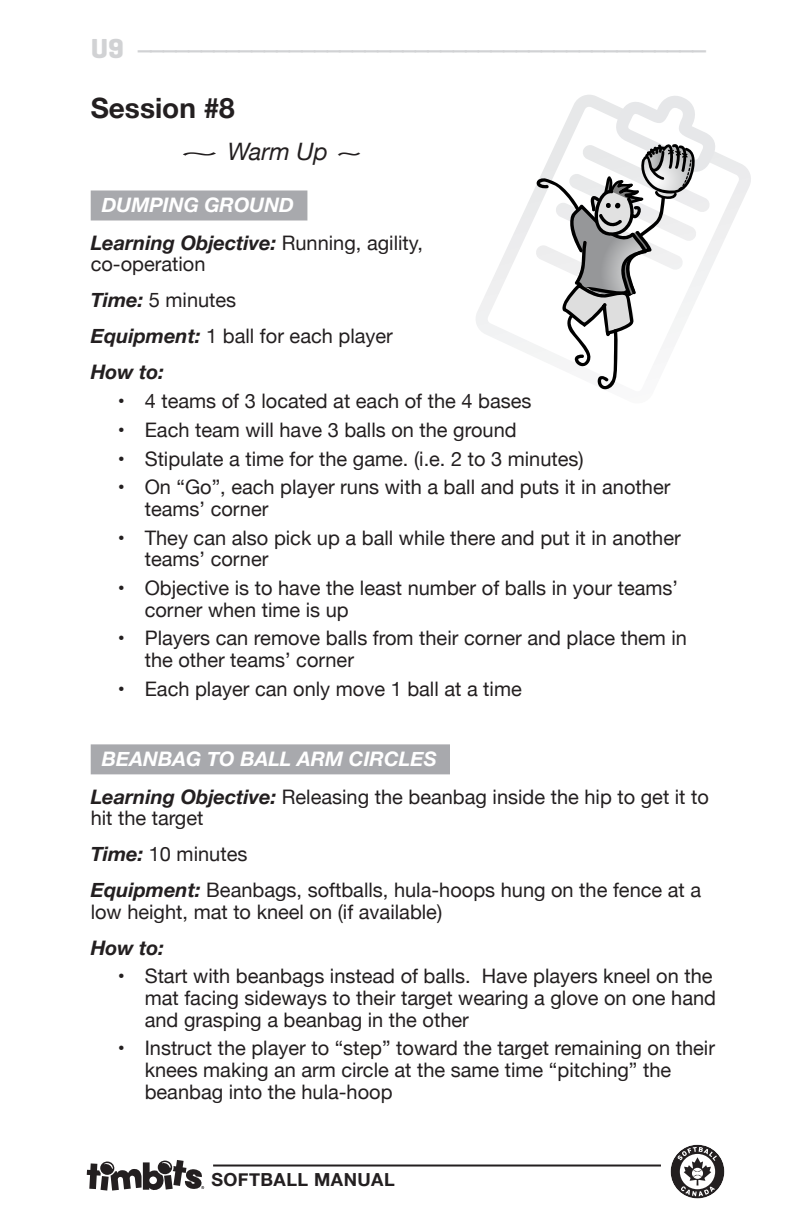
<style>
.page{position:relative;width:792px;height:1224px;background:#fff}
.page>*{position:absolute;margin:0;border:0;box-sizing:border-box;transform-origin:0 0}
.t1{font:28px "Helvetica Neue";color:#d1d2d4}
.t2{font:700 28px "Helvetica Neue";color:#231f20}
.t3{font:700 28px "Geogrotesque";color:#d1d2d4}
.t4{font:italic 24px "Helvetica Neue";color:#231f20;scale:3 1}
.List_Paragraph{font:20px/21.6px "Helvetica Neue";color:#231f20}
.t5{font:italic 700 20px "Helvetica Neue";color:#fff}
.t6{font:italic 700 20px "Helvetica Neue";color:#231f20}
.t7{font:700 18px "Helvetica Neue";letter-spacing:.025em;color:#231f20}
.s1{font-weight:700;font-style:italic}
</style>
<div class="page">
<svg style="left:87px;top:1160px;width:117px;height:31px"></svg>
<hr style="left:213px;top:1165px;width:448px;height:2px;background:#231f20">
<svg style="left:670px;top:1144px;width:55px;height:55px"></svg>
<svg style="left:476px;top:153px;width:275px;height:204px"></svg>
<svg style="left:535px;top:95px;width:183px;height:295px"></svg>
<div style="left:91px;top:191px;width:216px;height:30px;background:#a8a9ad"></div>
<div style="left:91px;top:744px;width:359px;height:30px;background:#a8a9ad"></div>
<h1 class="t3" style="left:91px;top:31px;width:35px">U9</h1>
<h1 class="t1" style="left:138px;top:29px;width:570px">–––––––––––––––––––––––––––––––––––––––––––––</h1>
<p class="t2" style="left:91px;top:86px;width:146px">Session #8</p>
<p class="t4" style="left:178px;top:134px;width:63px">~ Warm Up ~</p>
<p class="t5" style="left:102px;top:189px;width:194px">DUMPING GROUND</p>
<p class="List_Paragraph" style="left:91px;top:233px;width:334px"><span class="s1">Learning Objective:</span> Running, agility, co-operation</p>
<p class="List_Paragraph" style="left:91px;top:290px;width:147px"><span class="s1">Time:</span> 5 minutes</p>
<p class="List_Paragraph" style="left:91px;top:326px;width:304px"><span class="s1">Equipment:</span> 1 ball for each player</p>
<p class="t6" style="left:91px;top:356px;width:75px">How to:</p>
<p class="List_Paragraph" style="left:118px;top:391px;width:415px">• 4 teams of 3 located at each of the 4 bases</p>
<p class="List_Paragraph" style="left:118px;top:420px;width:400px">• Each team will have 3 balls on the ground</p>
<p class="List_Paragraph" style="left:118px;top:449px;width:468px">• Stipulate a time for the game. (i.e. 2 to 3 minutes)</p>
<p class="List_Paragraph" style="left:145px;top:478px;width:527px;text-indent:-27px">• On “Go”, each player runs with a ball and puts it in another teams’ corner</p>
<p class="List_Paragraph" style="left:145px;top:528px;width:538px;text-indent:-27px">• They can also pick up a ball while there and put it in another teams’ corner</p>
<p class="List_Paragraph" style="left:145px;top:578px;width:535px;text-indent:-27px">• Objective is to have the least number of balls in your teams’ corner when time is up</p>
<p class="List_Paragraph" style="left:145px;top:629px;width:544px;text-indent:-27px">• Players can remove balls from their corner and place them in the other teams’ corner</p>
<p class="List_Paragraph" style="left:118px;top:679px;width:406px">• Each player can only move 1 ball at a time</p>
<p class="t5" style="left:102px;top:743px;width:336px">BEANBAG TO BALL ARM CIRCLES</p>
<p class="List_Paragraph" style="left:91px;top:787px;width:620px"><span class="s1">Learning Objective:</span> Releasing the beanbag inside the hip to get it to hit the target</p>
<p class="List_Paragraph" style="left:91px;top:844px;width:158px"><span class="s1">Time:</span> 10 minutes</p>
<p class="List_Paragraph" style="left:91px;top:880px;width:612px"><span class="s1">Equipment:</span> Beanbags, softballs, hula-hoops hung on the fence at a low height, mat to kneel on (if available)</p>
<p class="t6" style="left:91px;top:932px;width:75px">How to:</p>
<p class="List_Paragraph" style="left:145px;top:967px;width:573px;text-indent:-27px">• Start with beanbags instead of balls. Have players kneel on the mat facing sideways to their target wearing a glove on one hand and grasping a beanbag in the other</p>
<p class="List_Paragraph" style="left:145px;top:1039px;width:572px;text-indent:-27px">• Instruct the player to “step” toward the target remaining on their knees making an arm circle at the same time “pitching” the beanbag into the hula-hoop</p>
<p class="t7" style="left:211px;top:1166px;width:185px">SOFTBALL MANUAL</p>
</div>
